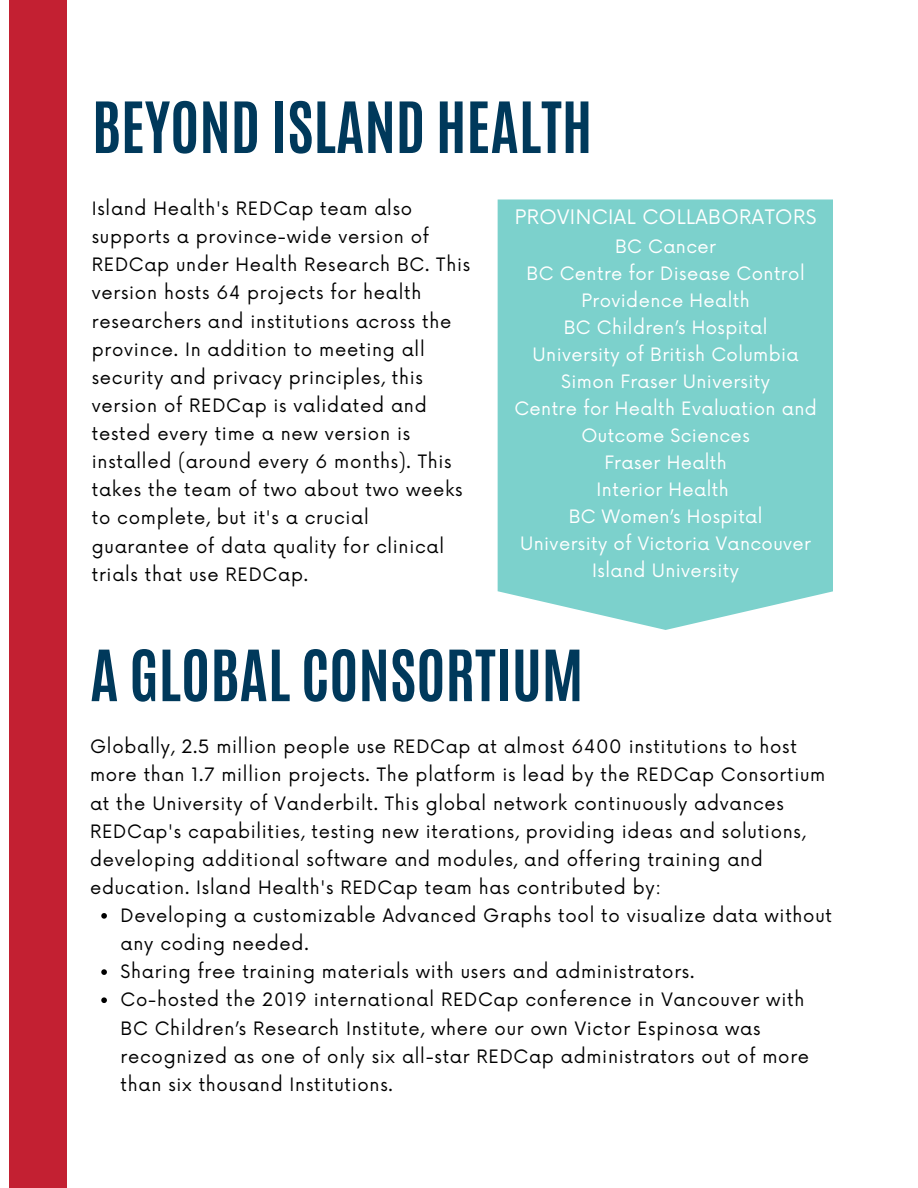
<style>
.page{position:relative;width:918px;height:1188px;background:#fff}
.page>*{position:absolute;margin:0;border:0;box-sizing:border-box;transform-origin:0 0}
.t1{font:700 60px "Antonio";color:#00395b}
.t2{font:19.5px "Now";letter-spacing:.02em;color:#fff}
.t3{font:18px/28.2px "Now";letter-spacing:.04em;color:#000}
.t4{font:18px/27px "Now";letter-spacing:.02em;color:#fff;text-align:center}
</style>
<div class="page">
<div style="left:9px;top:0;width:58px;height:1188px;background:#c32032"></div>
<div style="left:498px;top:199px;width:335px;height:431px;background:#7cd1cc"></div>
<svg style="left:101px;top:913px;width:6px;height:6px"></svg>
<svg style="left:101px;top:969px;width:6px;height:6px"></svg>
<svg style="left:101px;top:997px;width:6px;height:6px"></svg>
<h1 class="t1" style="left:92px;top:84px;width:502px">BEYOND ISLAND HEALTH</h1>
<p class="t3" style="left:92px;top:195px;width:380px">Island Health's REDCap team also supports a province-wide version of REDCap under Health Research BC. This version hosts 64 projects for health researchers and institutions across the province. In addition to meeting all security and privacy principles, this version of REDCap is validated and tested every time a new version is installed (around every 6 months). This takes the team of two about two weeks to complete, but it's a crucial guarantee of data quality for clinical trials that use REDCap.</p>
<p class="t2" style="left:515px;top:206px;width:303px">PROVINCIAL COLLABORATORS</p>
<p class="t4" style="left:514px;top:234px;width:304px">BC Cancer<br>BC Centre for Disease Control<br>Providence Health<br>BC Children’s Hospital<br>University of British Columbia<br>Simon Fraser University<br>Centre for Health Evaluation and<br>Outcome Sciences<br>Fraser Health<br>Interior Health<br>BC Women’s Hospital<br>University of Victoria Vancouver<br>Island University</p>
<h1 class="t1" style="left:90px;top:633px;width:495px">A GLOBAL CONSORTIUM</h1>
<p class="t3" style="left:90px;top:734px;width:737px">Globally, 2.5 million people use REDCap at almost 6400 institutions to host more than 1.7 million projects. The platform is lead by the REDCap Consortium at the University of Vanderbilt. This global network continuously advances REDCap's capabilities, testing new iterations, providing ideas and solutions, developing additional software and modules, and offering training and education. Island Health's REDCap team has contributed by:</p>
<p class="t3" style="left:121px;top:902px;width:713px">Developing a customizable Advanced Graphs tool to visualize data without any coding needed.<br>Sharing free training materials with users and administrators.<br>Co-hosted the 2019 international REDCap conference in Vancouver with BC Children’s Research Institute, where our own Victor Espinosa was recognized as one of only six all-star REDCap administrators out of more than six thousand Institutions.</p>
</div>
